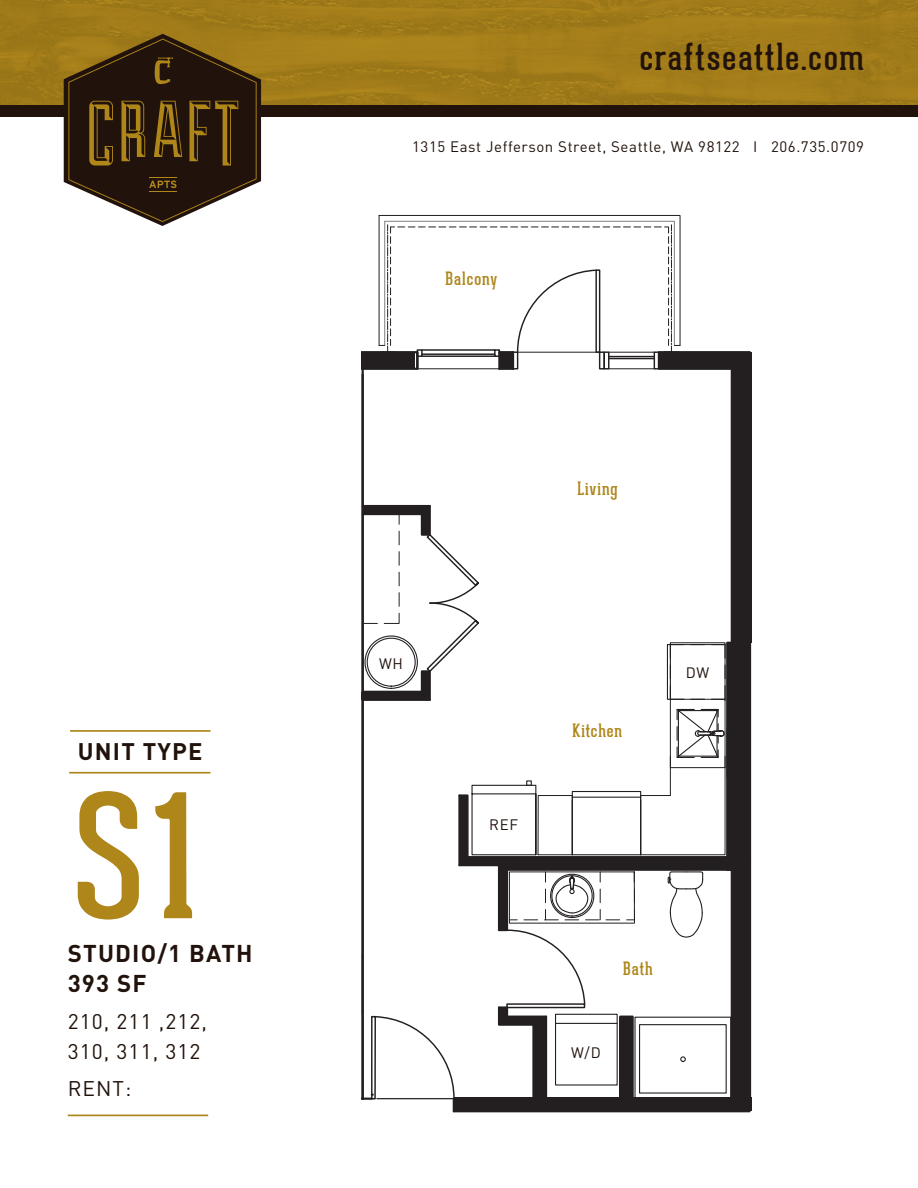
<style>
.page{position:relative;width:918px;height:1188px;background:#fff}
.page>*{position:absolute;margin:0;border:0;box-sizing:border-box;transform-origin:0 0}
.t1{font:167.85px "Geared Slab";color:#ae861a}
.t2{font:36.45px "Geared Slab";letter-spacing:.05em;color:#21130c}
.t3{font:700 24px/30px "DIN";letter-spacing:.05em;color:#21130c}
.t4{font:700 23.7px "DIN";letter-spacing:.05em;color:#21130c}
.t5{font:21px/30px "DIN";letter-spacing:.05em;color:#21130c}
.t6{font:18px "Geared Slab";letter-spacing:.05em;color:#ae861a}
.t7{font:15px "DIN";letter-spacing:.04em;color:#21130c}
</style>
<div class="page">
<img style="left:0;top:0;width:918px;height:106px">
<div style="left:0;top:106px;width:918px;height:11px;background:#21130c"></div>
<svg style="left:64px;top:34px;width:197px;height:192px;background:#58462b"></svg>
<hr style="left:572px;top:797px;width:69px;height:1px;background:#231f20">
<div style="left:572px;top:791px;width:69px;height:64px;border:1px solid #231f20"></div>
<div style="left:538px;top:795px;width:35px;height:60px;border:1px solid #231f20"></div>
<hr style="left:467px;top:856px;width:260px;height:2px;background:#231f20">
<hr style="left:459px;top:864px;width:40px;height:2px;background:#231f20">
<hr style="left:458px;top:796px;width:3px;height:69px;background:#231f20">
<svg style="left:458px;top:780px;width:79px;height:79px"></svg>
<hr style="left:498px;top:865px;width:2px;height:65px;background:#231f20">
<svg style="left:364px;top:504px;width:115px;height:197px"></svg>
<hr style="left:454px;top:1110px;width:296px;height:2px;background:#231f20">
<svg style="left:362px;top:1015px;width:92px;height:96px"></svg>
<hr style="left:731px;top:369px;width:2px;height:274px;background:#231f20">
<hr style="left:749px;top:369px;width:2px;height:494px;background:#231f20">
<hr style="left:362px;top:369px;width:2px;height:730px;background:#231f20">
<hr style="left:749px;top:863px;width:2px;height:236px;background:#231f20">
<svg style="left:627px;top:641px;width:104px;height:215px"></svg>
<div style="left:658px;top:351px;width:93px;height:19px;border:2px solid #231f20"></div>
<svg style="left:362px;top:215px;width:319px;height:155px"></svg>
<svg style="left:452px;top:868px;width:280px;height:233px"></svg>
<div style="left:659px;top:352px;width:91px;height:17px;background:#231f20"></div>
<div style="left:499px;top:352px;width:14px;height:17px;background:#231f20"></div>
<div style="left:362px;top:352px;width:53px;height:17px;background:#231f20"></div>
<hr style="left:362px;top:352px;width:1px;height:747px;background:#231f20">
<div style="left:732px;top:352px;width:19px;height:291px;background:#231f20"></div>
<div style="left:727px;top:642px;width:23px;height:228px;background:#231f20"></div>
<div style="left:732px;top:857px;width:18px;height:254px;background:#231f20"></div>
<div style="left:454px;top:1098px;width:297px;height:13px;background:#231f20"></div>
<div style="left:362px;top:506px;width:68px;height:8px;background:#231f20"></div>
<div style="left:422px;top:510px;width:8px;height:25px;background:#231f20"></div>
<div style="left:422px;top:671px;width:8px;height:29px;background:#231f20"></div>
<div style="left:362px;top:692px;width:64px;height:8px;background:#231f20"></div>
<div style="left:459px;top:796px;width:8px;height:69px;background:#231f20"></div>
<div style="left:463px;top:858px;width:276px;height:7px;background:#231f20"></div>
<div style="left:499px;top:861px;width:231px;height:9px;background:#231f20"></div>
<div style="left:499px;top:861px;width:8px;height:69px;background:#231f20"></div>
<div style="left:499px;top:1008px;width:8px;height:17px;background:#231f20"></div>
<div style="left:504px;top:1017px;width:42px;height:8px;background:#231f20"></div>
<div style="left:533px;top:1020px;width:13px;height:87px;background:#231f20"></div>
<div style="left:619px;top:1017px;width:14px;height:87px;background:#231f20"></div>
<hr style="left:70px;top:730px;width:140px;height:2px;background:#ae861a">
<hr style="left:69px;top:772px;width:141px;height:2px;background:#ae861a">
<hr style="left:68px;top:1115px;width:140px;height:1px;background:#ae861a">
<h3 class="t4" style="left:78px;top:735px;width:126px">UNIT TYPE</h3>
<h1 class="t1" style="left:73px;top:757px;width:124px">S1</h1>
<h3 class="t3" style="left:68px;top:938px;width:186px">STUDIO/1 BATH<br>393 SF</h3>
<h3 class="t5" style="left:68px;top:1007px;width:141px">210, 211 ,212,<br>310, 311, 312</h3>
<h3 class="t5" style="left:68px;top:1074px;width:65px">RENT:</h3>
<h2 class="t2" style="left:640px;top:35px;width:226px">craftseattle.com</h2>
<p class="t7" style="left:412px;top:138px;width:453px">1315 East Jefferson Street, Seattle, WA 98122 I 206.735.0709</p>
<p class="t6" style="left:446px;top:267px;width:53px">Balcony</p>
<p class="t7" style="left:379px;top:655px;width:25px">WH</p>
<p class="t6" style="left:577px;top:478px;width:42px">Living</p>
<p class="t7" style="left:489px;top:816px;width:31px">REF</p>
<p class="t6" style="left:573px;top:719px;width:51px">Kitchen</p>
<p class="t7" style="left:686px;top:664px;width:25px">DW</p>
<p class="t6" style="left:623px;top:957px;width:31px">Bath</p>
<p class="t7" style="left:571px;top:1044px;width:31px">W/D</p>
</div>
